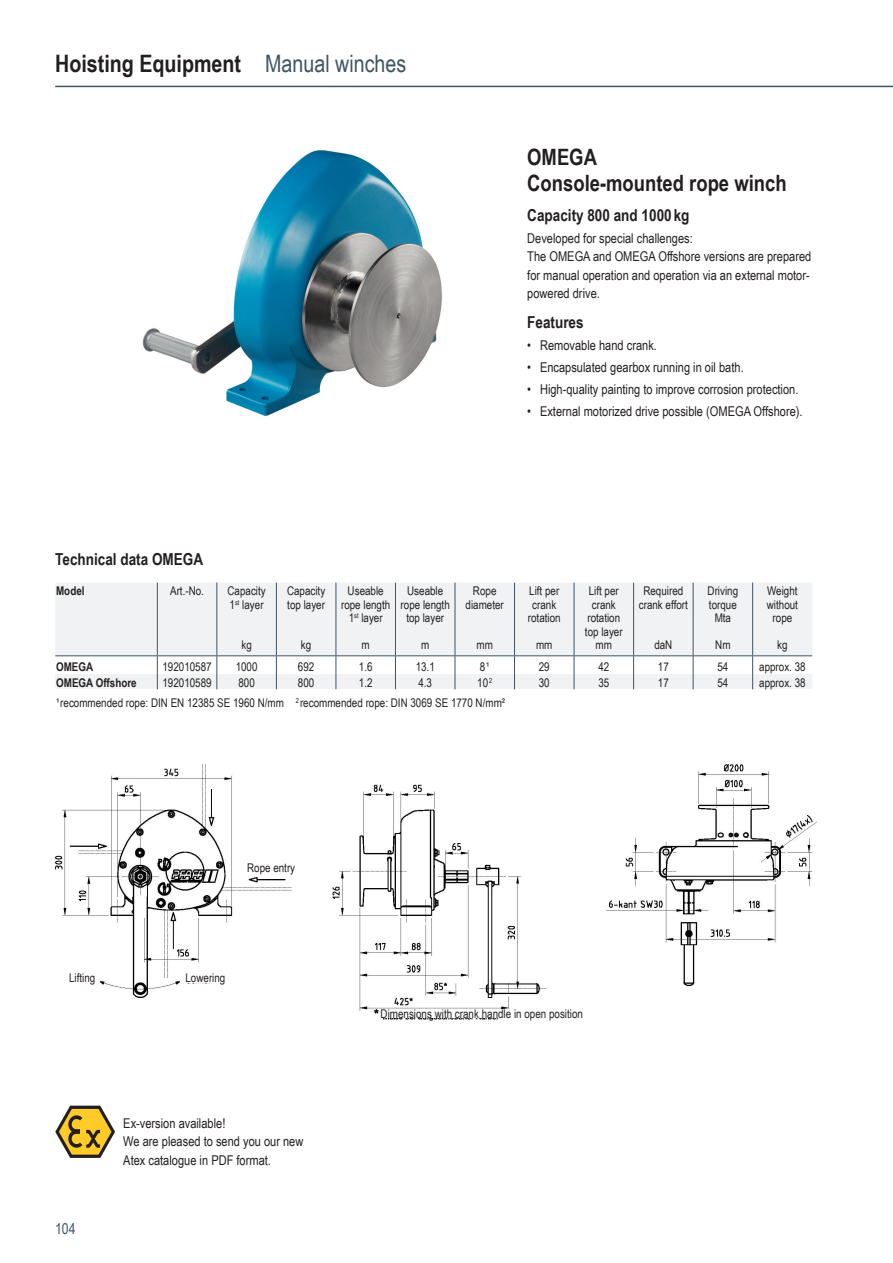
<style>
.page{position:relative;width:893px;height:1263px;background:#fff}
.page>*{position:absolute;margin:0;border:0;box-sizing:border-box;transform-origin:0 0}
.t1{font:700 24px "Arial Narrow";color:#231f20}
.t2{font:700 22.5px/26.1px "Arial Narrow";color:#231f20}
.t3{font:700 16.5px "Arial Narrow";color:#231f20}
.t4{font:15px "Arial Narrow";color:#3f5465}
.t5{font:13.5px/18.6px "Arial Narrow";color:#231f20}
.t6{font:12px/13.5px "Arial Narrow";color:#231f20;text-align:center}
.t7{font:700 12px "Arial Narrow";color:#231f20}
.s1{font-weight:400;color:#3f5465}
</style>
<div class="page">
<img style="left:142px;top:150px;width:300px;height:266px">
<hr style="left:55px;top:86px;width:838px;height:1px;background:#3f5465">
<img style="left:606px;top:764px;width:211px;height:223px">
<div style="left:55px;top:583px;width:757px;height:72px;background:#f0f2f3"></div>
<hr style="left:216px;top:583px;width:1px;height:72px;background:#3f5465">
<hr style="left:276px;top:583px;width:1px;height:72px;background:#3f5465">
<hr style="left:336px;top:583px;width:1px;height:72px;background:#3f5465">
<hr style="left:395px;top:583px;width:1px;height:72px;background:#3f5465">
<hr style="left:455px;top:583px;width:1px;height:72px;background:#3f5465">
<hr style="left:55px;top:655px;width:102px;height:1px;background:#3f5465">
<hr style="left:157px;top:583px;width:1px;height:72px;background:#3f5465">
<hr style="left:157px;top:655px;width:60px;height:1px;background:#3f5465">
<hr style="left:217px;top:655px;width:59px;height:1px;background:#3f5465">
<hr style="left:276px;top:655px;width:60px;height:1px;background:#3f5465">
<hr style="left:336px;top:655px;width:59px;height:1px;background:#3f5465">
<hr style="left:395px;top:655px;width:60px;height:1px;background:#3f5465">
<hr style="left:455px;top:655px;width:59px;height:1px;background:#3f5465">
<hr style="left:514px;top:655px;width:60px;height:1px;background:#3f5465">
<hr style="left:574px;top:655px;width:60px;height:1px;background:#3f5465">
<hr style="left:634px;top:655px;width:59px;height:1px;background:#3f5465">
<hr style="left:693px;top:655px;width:60px;height:1px;background:#3f5465">
<hr style="left:514px;top:583px;width:1px;height:72px;background:#3f5465">
<hr style="left:574px;top:583px;width:1px;height:72px;background:#3f5465">
<hr style="left:633px;top:583px;width:1px;height:72px;background:#3f5465">
<hr style="left:693px;top:583px;width:1px;height:72px;background:#3f5465">
<hr style="left:752px;top:583px;width:1px;height:72px;background:#3f5465">
<hr style="left:753px;top:655px;width:59px;height:1px;background:#3f5465">
<svg style="left:55px;top:656px;width:757px;height:33px"></svg>
<svg style="left:55px;top:1106px;width:60px;height:52px"></svg>
<img style="left:55px;top:764px;width:492px;height:256px">
<div style="left:69px;top:974px;width:26px;height:8px;background:#fff"></div>
<div style="left:185px;top:974px;width:52px;height:8px;background:#fff"></div>
<div style="left:247px;top:863px;width:51px;height:9px;background:#fff"></div>
<div style="left:381px;top:1009px;width:202px;height:9px;background:#fff"></div>
<h1 class="t1" style="left:55px;top:46px;width:352px">Hoisting Equipment <span class="s1">Manual winches</span></h1>
<h2 class="t2" style="left:527px;top:143px;width:261px">OMEGA<br>Console-mounted rope winch</h2>
<h3 class="t3" style="left:527px;top:202px;width:164px">Capacity 800 and 1000 kg</h3>
<p class="t5" style="left:527px;top:228px;width:286px">Developed for special challenges:<br>The OMEGA and OMEGA Offshore versions are prepared for manual operation and operation via an external motor&shy;powered drive.</p>
<h3 class="t3" style="left:527px;top:310px;width:58px">Features</h3>
<p class="t5" style="left:527px;top:335px;width:131px">• Removable hand crank.</p>
<p class="t5" style="left:527px;top:357px;width:218px">• Encapsulated gearbox running in oil bath.</p>
<p class="t5" style="left:527px;top:379px;width:273px">• High-quality painting to improve corrosion protection.</p>
<p class="t5" style="left:527px;top:401px;width:277px">• External motorized drive possible (OMEGA Offshore).</p>
<h3 class="t3" style="left:55px;top:546px;width:149px">Technical data OMEGA</h3>
<p class="t7" style="left:56px;top:582px;width:30px">Model</p>
<p class="t6" style="left:170px;top:584px;width:35px">Art.-No.</p>
<p class="t6" style="left:227px;top:584px;width:40px;text-align:left">Capacity<br>1<sup>st</sup> layer</p>
<p class="t6" style="left:241px;top:638px;width:12px">kg</p>
<p class="t6" style="left:287px;top:584px;width:40px;text-align:left">Capacity top layer</p>
<p class="t6" style="left:301px;top:638px;width:12px">kg</p>
<p class="t6" style="left:341px;top:584px;width:51px">Useable rope length<br>1<sup>st</sup> layer</p>
<p class="t6" style="left:362px;top:638px;width:10px">m</p>
<p class="t6" style="left:401px;top:584px;width:51px">Useable rope length top layer</p>
<p class="t6" style="left:421px;top:638px;width:10px">m</p>
<p class="t6" style="left:466px;top:584px;width:40px">Rope diameter</p>
<p class="t6" style="left:477px;top:638px;width:18px">mm</p>
<p class="t6" style="left:528px;top:584px;width:34px">Lift per crank rotation</p>
<p class="t6" style="left:536px;top:638px;width:18px">mm</p>
<p class="t6" style="left:585px;top:584px;width:39px">Lift per crank rotation top layer mm</p>
<p class="t6" style="left:639px;top:584px;width:51px">Required crank effort</p>
<p class="t6" style="left:654px;top:638px;width:20px">daN</p>
<p class="t6" style="left:708px;top:584px;width:32px">Driving torque<br>Mta</p>
<p class="t6" style="left:715px;top:638px;width:17px">Nm</p>
<p class="t6" style="left:767px;top:584px;width:33px">Weight without rope</p>
<p class="t6" style="left:777px;top:638px;width:12px">kg</p>
<p class="t7" style="left:56px;top:657px;width:39px">OMEGA</p>
<p class="t6" style="left:162px;top:659px;width:51px">192010587</p>
<p class="t6" style="left:236px;top:659px;width:23px">1000</p>
<p class="t6" style="left:298px;top:659px;width:18px">692</p>
<p class="t6" style="left:359px;top:659px;width:15px">1.6</p>
<p class="t6" style="left:416px;top:659px;width:21px">13.1</p>
<p class="t6" style="left:480px;top:659px;width:11px">8¹</p>
<p class="t6" style="left:539px;top:659px;width:12px">29</p>
<p class="t6" style="left:598px;top:659px;width:12px">42</p>
<p class="t6" style="left:658px;top:659px;width:12px">17</p>
<p class="t6" style="left:717px;top:659px;width:12px">54</p>
<p class="t6" style="left:759px;top:659px;width:48px">approx. 38</p>
<p class="t7" style="left:56px;top:674px;width:82px">OMEGA Offshore</p>
<p class="t6" style="left:162px;top:676px;width:51px">192010589</p>
<p class="t6" style="left:238px;top:676px;width:18px">800</p>
<p class="t6" style="left:298px;top:676px;width:18px">800</p>
<p class="t6" style="left:359px;top:676px;width:15px">1.2</p>
<p class="t6" style="left:418px;top:676px;width:15px">4.3</p>
<p class="t6" style="left:477px;top:676px;width:16px">10<sup>2</sup></p>
<p class="t6" style="left:539px;top:676px;width:12px">30</p>
<p class="t6" style="left:598px;top:676px;width:12px">35</p>
<p class="t6" style="left:658px;top:676px;width:12px">17</p>
<p class="t6" style="left:717px;top:676px;width:12px">54</p>
<p class="t6" style="left:759px;top:676px;width:48px">approx. 38</p>
<p class="t6" style="left:56px;top:696px;width:450px">¹recommended rope: DIN EN 12385 SE 1960 N/mm <sup>2</sup> recommended rope: DIN 3069 SE 1770 N/mm²</p>
<p class="t6" style="left:247px;top:860px;width:50px">Rope entry</p>
<p class="t6" style="left:69px;top:971px;width:28px">Lifting</p>
<p class="t6" style="left:185px;top:971px;width:41px">Lowering</p>
<p class="t4" style="left:55px;top:1218px;width:22px">104</p>
<p class="t5" style="left:123px;top:1113px;width:182px">Ex-version available!<br>We are pleased to send you our new<br>Atex catalogue in PDF format.</p>
<p class="t6" style="left:381px;top:1007px;width:204px">Dimensions with crank handle in open position</p>
</div>
